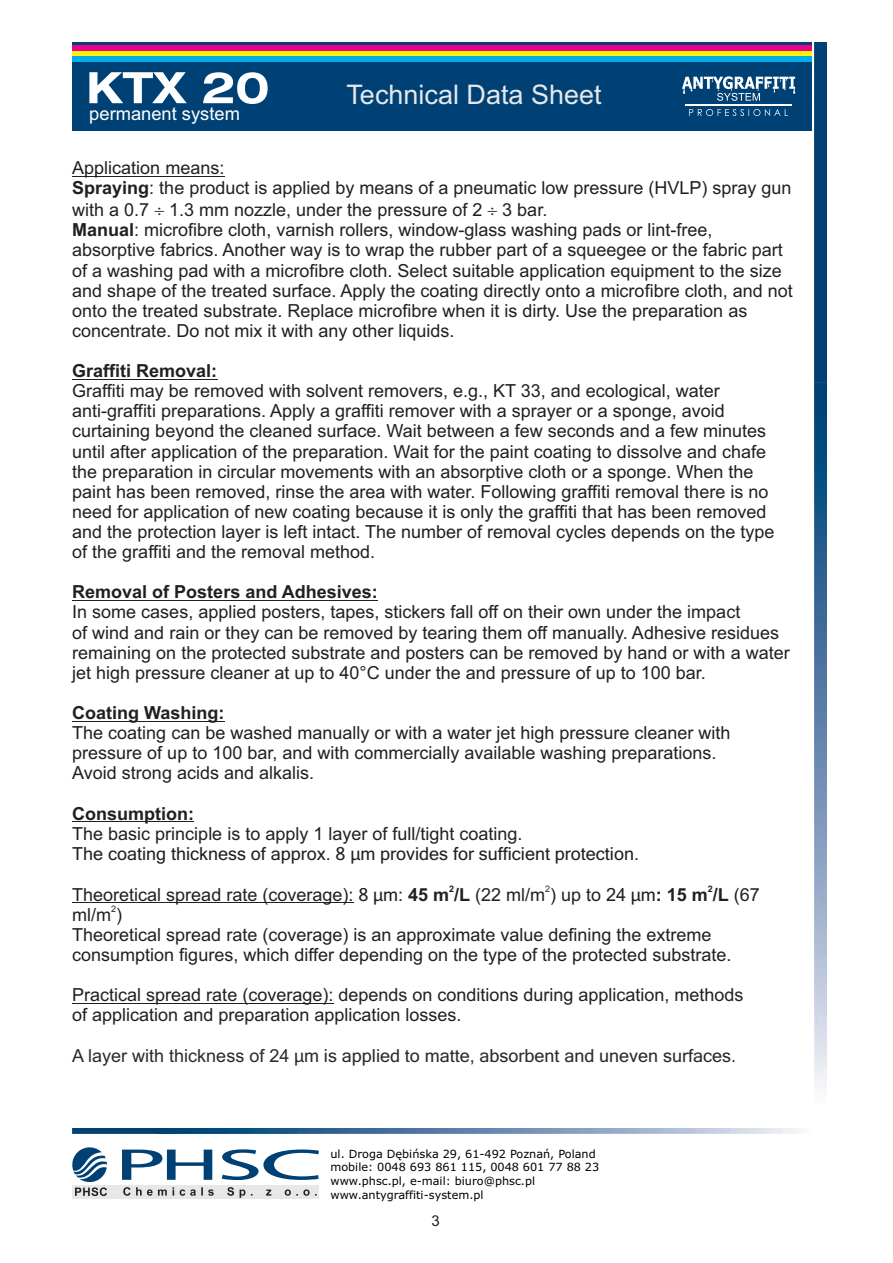
<style>
.page{position:relative;width:893px;height:1263px;background:#fff}
.page>*{position:absolute;margin:0;border:0;box-sizing:border-box;transform-origin:0 0}
.t1{font:27px "Arial";color:#e6e7e9}
.t2{font:18.3px "Arial";color:#fff}
.t3{font:18px/20.1px "Arial";color:#231f20}
.t4{font:700 18px "Arial";color:#231f20}
.t5{font:18px "Microsoft Sans Serif";color:#2b2a29}
.t6{font:18px "Microsoft Sans Serif";color:#231f20}
.t7{font:15px "Arial";color:#231f20}
.t8{font:11.25px/13.6px "Verdana";color:#000}
.t9{font:700 9px "Arial";color:#231f20}
.t10{font:9px "Arial";color:#231f20}
.s1{font-weight:700}
.s2{font-family:"Microsoft Sans Serif"}
.s3{font-family:"Arial"}
</style>
<div class="page">
<img style="left:814px;top:43px;width:13px;height:1046px">
<img style="left:72px;top:1128px;width:726px;height:6px">
<svg style="left:122px;top:1149px;width:197px;height:31px"></svg>
<div style="left:72px;top:1185px;width:247px;height:13px;background:#e6e7e9"></div>
<svg style="left:123px;top:1187px;width:194px;height:11px"></svg>
<svg style="left:72px;top:1147px;width:35px;height:49px"></svg>
<hr style="left:72px;top:176px;width:152px;height:1px;background:#231f20">
<hr style="left:72px;top:379px;width:145px;height:1px;background:#231f20">
<hr style="left:72px;top:600px;width:306px;height:1px;background:#231f20">
<hr style="left:72px;top:721px;width:153px;height:1px;background:#231f20">
<hr style="left:72px;top:821px;width:122px;height:1px;background:#231f20">
<hr style="left:72px;top:902px;width:281px;height:1px;background:#231f20">
<hr style="left:72px;top:1003px;width:261px;height:1px;background:#231f20">
<div style="left:72px;top:43px;width:740px;height:88px;background:#004175"></div>
<div style="left:72px;top:46px;width:740px;height:5px;background:#ed028c"></div>
<div style="left:72px;top:51px;width:740px;height:5px;background:#fff101"></div>
<div style="left:72px;top:56px;width:740px;height:5px;background:#00aeef"></div>
<svg style="left:689px;top:109px;width:99px;height:7px"></svg>
<hr style="left:685px;top:104px;width:107px;height:2px;background:#fff">
<svg style="left:682px;top:76px;width:113px;height:25px"></svg>
<svg style="left:89px;top:72px;width:179px;height:32px"></svg>
<p class="t2" style="left:89px;top:107px;width:152px">permanent system</p>
<h1 class="t1" style="left:346px;top:85px;width:257px">Technical Data Sheet</h1>
<p class="t3" style="left:72px;top:159px;width:721px">Application means:<br><span class="s1">Spraying</span>: the product is applied by means of a pneumatic low pressure (HVLP) spray gun</p>
<p class="t3" style="left:72px;top:201px;width:722px">with a 0.7 1.3 mm nozzle, under the pressure of 2 3 bar.<br><span class="s1">Manual</span>: microfibre cloth, varnish rollers, window-glass washing pads or lint-free, absorptive fabrics. Another way is to wrap the rubber part of a squeegee or the fabric part of a washing pad with a microfibre cloth. Select suitable application equipment to the size and shape of the treated surface. Apply the coating directly onto a microfibre cloth, and not onto the treated substrate. Replace microfibre when it is dirty. Use the preparation as concentrate. Do not mix it with any other liquids.</p>
<p class="t4" style="left:72px;top:364px;width:147px">Graffiti Removal:</p>
<p class="t3" style="left:72px;top:383px;width:704px">Graffiti may be removed with solvent removers, e.g., KT 33, and ecological, water anti-graffiti preparations. Apply a graffiti remover with a sprayer or a sponge, avoid curtaining beyond the cleaned surface. Wait between a few seconds and a few minutes until after application of the preparation. Wait for the paint coating to dissolve and chafe the preparation in circular movements with an absorptive cloth or a sponge. When the paint has been removed, rinse the area with water. Following graffiti removal there is no need for application of new coating because it is only the graffiti that has been removed and the protection layer is left intact. The number of removal cycles depends on the type of the graffiti and the removal method.</p>
<p class="t4" style="left:72px;top:585px;width:307px">Removal of Posters and Adhesives:</p>
<p class="t3" style="left:72px;top:604px;width:719px">In some cases, applied posters, tapes, stickers fall off on their own under the impact<br>of wind and rain or they can be removed by tearing them off manually. Adhesive residues remaining on the protected substrate and posters can be removed by hand or with a water jet high pressure cleaner at up to 40°C under the and pressure of up to 100 bar.</p>
<p class="t4" style="left:72px;top:706px;width:154px">Coating Washing:</p>
<p class="t3" style="left:72px;top:724px;width:660px">The coating can be washed manually or with a water jet high pressure cleaner with pressure of up to 100 bar, and with commercially available washing preparations.<br>Avoid strong acids and alkalis.</p>
<p class="t4" style="left:72px;top:806px;width:123px">Consumption:</p>
<p class="t3" style="left:72px;top:825px;width:452px">The basic principle is to apply 1 layer of full/tight coating.</p>
<p class="t6" style="left:72px;top:847px;width:568px">The coating thickness of approx. 8 μm provides for sufficient protection.</p>
<p class="t9" style="left:449px;top:885px;width:7px">2</p>
<p class="t10" style="left:545px;top:885px;width:7px">2</p>
<p class="t9" style="left:708px;top:885px;width:7px">2</p>
<p class="t3" style="left:72px;top:886px;width:689px">Theoretical spread rate (coverage): <span class="s2">8 μm:</span> <span class="s1">45 m /L</span> (22 ml/m ) up to <span class="s2">24 μm</span><span class="s1">: 15 m /L</span> (67</p>
<p class="t10" style="left:111px;top:905px;width:7px">2</p>
<p class="t3" style="left:72px;top:906px;width:661px">ml/m )<br>Theoretical spread rate (coverage) is an approximate value defining the extreme consumption figures, which differ depending on the type of the protected substrate.</p>
<p class="t3" style="left:72px;top:986px;width:673px">Practical spread rate (coverage): depends on conditions during application, methods of application and preparation application losses.</p>
<p class="t5" style="left:72px;top:1049px;width:665px"><span class="s3">A layer with thickness of 24</span> μm is applied to matte, absorbent and uneven surfaces.</p>
<p class="t8" style="left:330px;top:1148px;width:270px">ul. Droga Dębińska 29, 61-492 Poznań, Poland mobile: 0048 693 861 115, 0048 601 77 88 23 www.phsc.pl, e-mail: biuro@phsc.pl www.antygraffiti-system.pl</p>
<p class="t7" style="left:432px;top:1215px;width:10px">3</p>
</div>
